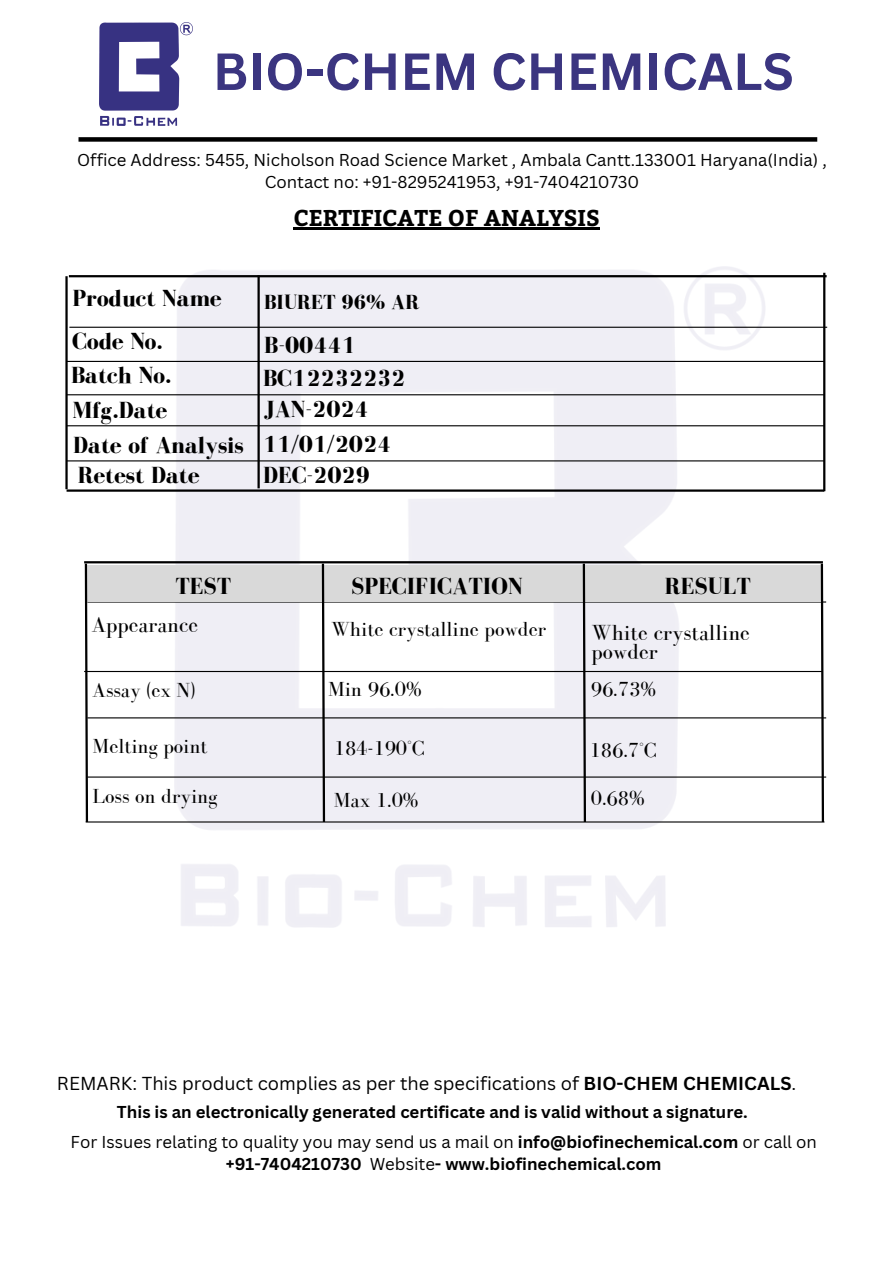
<style>
.page{position:relative;width:894px;height:1264px;background:#fff}
.page>*{position:absolute;margin:0;border:0;box-sizing:border-box;transform-origin:0 0}
.t1{font:700 51px "Canva Sans";color:#3b3580}
.t2{font:700 24px "Bodoni FLF";color:#000}
.t3{font:700 22.8px "Bitter";color:#000}
.t4{font:22.5px/19.2px "Bodoni FLF";color:#000}
.t5{font:21px "Bodoni FLF";color:#000}
.t6{font:700 21px "Bodoni FLF";color:#000}
.t7{font:18.3px "Canva Sans";color:#000}
.t8{font:700 16.8px/22.5px "Canva Sans";color:#000;text-align:center}
.t9{font:16.8px/22.5px "Canva Sans";color:#000;text-align:center}
.s1{font-weight:700}
.s2{font-weight:400}
</style>
<div class="page">
<img style="left:174px;top:266px;width:591px;height:661px">
<div style="left:78px;top:137px;width:739px;height:5px;background:#000"></div>
<img style="left:100px;top:22px;width:92px;height:104px">
<hr style="left:293px;top:228px;width:306px;height:2px;background:#000">
<hr style="left:69px;top:327px;width:757px;height:1px;background:#000">
<hr style="left:66px;top:361px;width:758px;height:1px;background:#000">
<hr style="left:66px;top:394px;width:758px;height:1px;background:#000">
<hr style="left:67px;top:425px;width:757px;height:1px;background:#000">
<hr style="left:67px;top:460px;width:757px;height:1px;background:#000">
<hr style="left:67px;top:489px;width:757px;height:2px;background:#000">
<hr style="left:65px;top:276px;width:3px;height:213px;background:#000">
<hr style="left:257px;top:275px;width:3px;height:213px;background:#000">
<hr style="left:822px;top:273px;width:3px;height:218px;background:#000">
<hr style="left:69px;top:275px;width:757px;height:2px;background:#000">
<hr style="left:87px;top:601px;width:738px;height:1px;background:#000">
<hr style="left:84px;top:561px;width:738px;height:2px;background:#000">
<div style="left:86px;top:564px;width:736px;height:37px;background:#d9d9d9"></div>
<hr style="left:84px;top:671px;width:738px;height:1px;background:#000">
<hr style="left:87px;top:717px;width:738px;height:1px;background:#000">
<hr style="left:86px;top:821px;width:738px;height:1px;background:#000">
<svg style="left:819px;top:561px;width:5px;height:262px"></svg>
<svg style="left:581px;top:561px;width:6px;height:263px;background:#8f8f92"></svg>
<svg style="left:320px;top:561px;width:6px;height:263px"></svg>
<svg style="left:84px;top:561px;width:5px;height:262px"></svg>
<hr style="left:87px;top:776px;width:738px;height:1px;background:#000">
<h1 class="t1" style="left:213px;top:35px;width:582px">BIO-CHEM CHEMICALS</h1>
<p class="t9" style="left:77px;top:148px;width:751px">Office Address: 5455, Nicholson Road Science Market , Ambala Cantt.133001 Haryana(India) ,<br>Contact no: +91-8295241953, +91-7404210730</p>
<h2 class="t3" style="left:293px;top:201px;width:308px">CERTIFICATE OF ANALYSIS</h2>
<h2 class="t2" style="left:72px;top:285px;width:151px">Product Name</h2>
<h3 class="t2" style="left:72px;top:328px;width:92px">Code No.</h3>
<h2 class="t2" style="left:71px;top:361px;width:102px">Batch No.</h2>
<h5 class="t2" style="left:72px;top:396px;width:96px">Mfg.Date</h5>
<h5 class="t2" style="left:73px;top:431px;width:172px">Date of Analysis</h5>
<h4 class="t2" style="left:78px;top:461px;width:123px">Retest Date</h4>
<h5 class="t6" style="left:264px;top:290px;width:157px">BIURET 96% AR</h5>
<h5 class="t2" style="left:264px;top:332px;width:93px">B-00441</h5>
<h4 class="t2" style="left:263px;top:365px;width:144px">BC12232232</h4>
<h4 class="t2" style="left:264px;top:396px;width:106px">JAN-2024</h4>
<h5 class="t2" style="left:263px;top:431px;width:130px">11/01/2024</h5>
<h3 class="t2" style="left:263px;top:461px;width:108px">DEC-2029</h3>
<h3 class="t2" style="left:175px;top:572px;width:57px">TEST</h3>
<h3 class="t2" style="left:351px;top:572px;width:173px">SPECIFICATION</h3>
<h3 class="t2" style="left:664px;top:572px;width:87px">RESULT</h3>
<h3 class="t4" style="left:91px;top:614px;width:108px">Appearance</h3>
<h3 class="t5" style="left:331px;top:618px;width:217px">White crystalline powder</h3>
<h2 class="t4" style="left:591px;top:623px;width:160px">White crystalline powder</h2>
<h2 class="t5" style="left:92px;top:678px;width:104px">Assay (ex N)</h2>
<h2 class="t5" style="left:333px;top:736px;width:92px">184-190°C</h2>
<h3 class="t5" style="left:589px;top:738px;width:69px">186.7°C</h3>
<h3 class="t5" style="left:93px;top:785px;width:126px">Loss on drying</h3>
<h5 class="t5" style="left:333px;top:788px;width:86px">Max 1.0%</h5>
<h5 class="t5" style="left:590px;top:786px;width:55px">0.68%</h5>
<h5 class="t5" style="left:328px;top:677px;width:95px">Min 96.0%</h5>
<p class="t5" style="left:590px;top:677px;width:67px">96.73%</p>
<h6 class="t5" style="left:93px;top:735px;width:116px">Melting point</h6>
<h2 class="t7" style="left:57px;top:1070px;width:740px">REMARK: This product complies as per the specifications of <span class="s1">BIO-CHEM CHEMICALS</span>.</h2>
<p class="t8" style="left:117px;top:1100px;width:632px">This is an electronically generated certificate and is valid without a signature.</p>
<h2 class="t8" style="left:71px;top:1129px;width:747px"><span class="s2">For Issues relating to quality you may send us a mail on</span> info@biofinechemical.com <span class="s2">or call on </span>+91-7404210730 <span class="s2">Website</span>- www.biofinechemical.com</h2>
</div>
